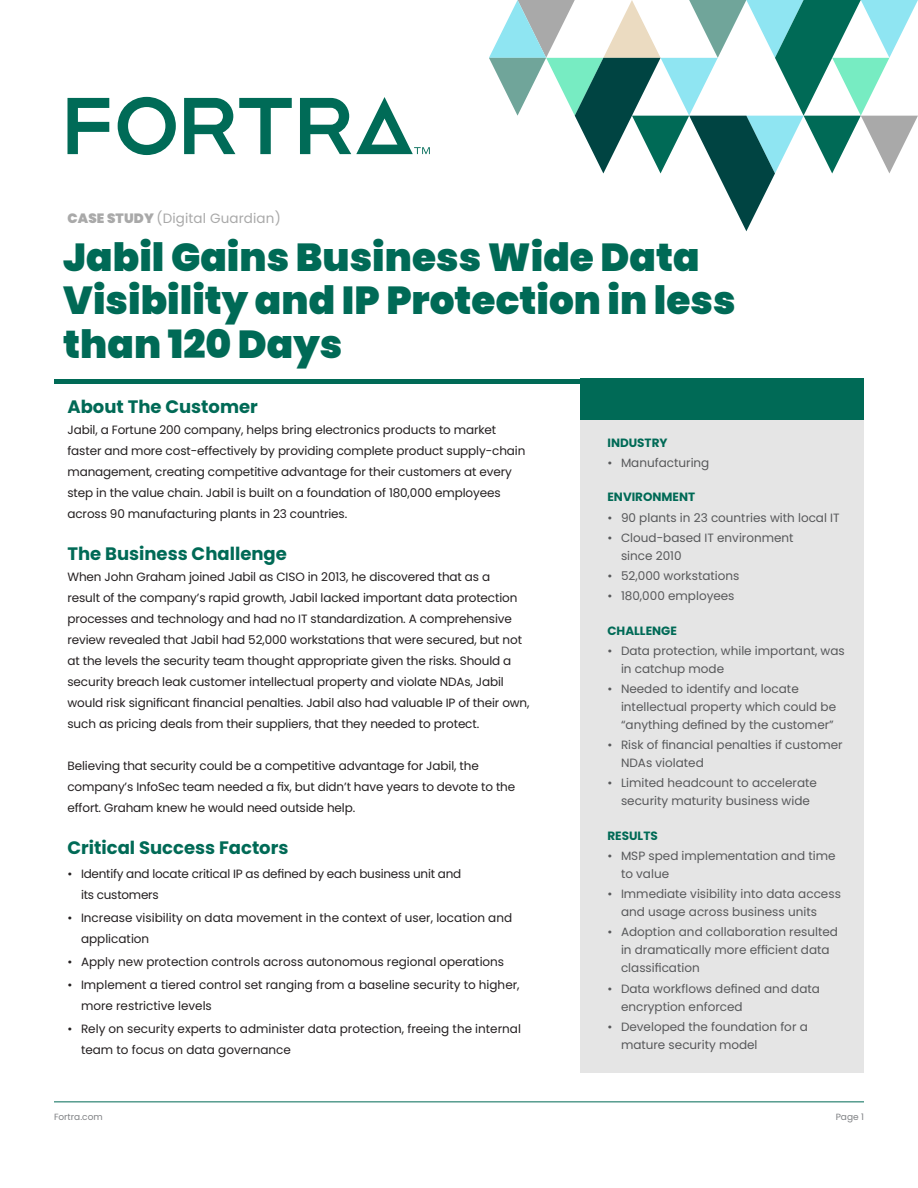
<style>
.page{position:relative;width:918px;height:1188px;background:#fff}
.page>*{position:absolute;margin:0;border:0;box-sizing:border-box;transform-origin:0 0}
.Headline{font:900 39px/43.5px "Poppins";color:#006a56}
.Body_-_Subhead{font:700 18px "Poppins";color:#006a56}
.t1{font:13.5px "Poppins";letter-spacing:.01em;color:#a9a9a9}
.Body_-_Copy{font:12px/21px "Poppins";letter-spacing:-.01em;color:#231f20}
.t2{font:12px/18px "Poppins";color:#57585a}
.Sidebar_-_Subhead{font:700 12px "Poppins";color:#006a56}
.t3{font:9px "Poppins";color:#808285}
.s1{font-weight:900}
</style>
<div class="page">
<hr style="left:54px;top:379px;width:810px;height:4px;background:#006a56">
<svg style="left:489px;top:0;width:429px;height:231px"></svg>
<hr style="left:54px;top:1101px;width:810px;height:1px;background:#006a56">
<svg style="left:68px;top:98px;width:41px;height:56px"></svg>
<svg style="left:184px;top:98px;width:108px;height:56px"></svg>
<svg style="left:118px;top:97px;width:58px;height:58px"></svg>
<svg style="left:300px;top:97px;width:130px;height:57px"></svg>
<div style="left:580px;top:419px;width:284px;height:653px;background:#e5e5e5"></div>
<div style="left:580px;top:379px;width:284px;height:41px;background:#006a56"></div>
<p class="t1" style="left:68px;top:210px;width:215px"><span class="s1">CASE STUDY</span> (Digital Guardian)</p>
<p class="Headline" style="left:63px;top:235px;width:674px">Jabil Gains Business Wide Data<br>Visibility and IP Protection in less than 120 Days</p>
<p class="Body_-_Subhead" style="left:68px;top:397px;width:192px">About The Customer</p>
<p class="Body_-_Copy" style="left:68px;top:420px;width:459px">Jabil, a Fortune 200 company, helps bring electronics products to market faster and more cost-effectively by providing complete product supply-chain management, creating competitive advantage for their customers at every step in the value chain. Jabil is built on a foundation of 180,000 employees across 90 manufacturing plants in 23 countries.</p>
<p class="Body_-_Subhead" style="left:68px;top:544px;width:221px">The Business Challenge</p>
<p class="Body_-_Copy" style="left:68px;top:567px;width:464px">When John Graham joined Jabil as CISO in 2013, he discovered that as a<br>result of the company’s rapid growth, Jabil lacked important data protection processes and technology and had no IT standardization. A comprehensive review revealed that Jabil had 52,000 workstations that were secured, but not at the levels the security team thought appropriate given the risks. Should a security breach leak customer intellectual property and violate NDAs, Jabil would risk significant financial penalties. Jabil also had valuable IP of their own, such as pricing deals from their suppliers, that they needed to protect.</p>
<p class="Body_-_Copy" style="left:68px;top:756px;width:449px">Believing that security could be a competitive advantage for Jabil, the company’s InfoSec team needed a fix, but didn’t have years to devote to the effort. Graham knew he would need outside help.</p>
<p class="Body_-_Subhead" style="left:68px;top:838px;width:223px">Critical Success Factors</p>
<p class="Body_-_Copy" style="left:81px;top:863px;width:382px;text-indent:-14px">• Identify and locate critical IP as defined by each business unit and its customers</p>
<p class="Body_-_Copy" style="left:81px;top:907px;width:433px;text-indent:-14px">• Increase visibility on data movement in the context of user, location and application</p>
<p class="Body_-_Copy" style="left:68px;top:951px;width:438px">• Apply new protection controls across autonomous regional operations</p>
<p class="Body_-_Copy" style="left:81px;top:974px;width:440px;text-indent:-14px">• Implement a tiered control set ranging from a baseline security to higher, more restrictive levels</p>
<p class="Body_-_Copy" style="left:81px;top:1019px;width:441px;text-indent:-14px">• Rely on security experts to administer data protection, freeing the internal team to focus on data governance</p>
<p class="Sidebar_-_Subhead" style="left:608px;top:436px;width:62px">INDUSTRY</p>
<p class="t2" style="left:608px;top:454px;width:103px">• Manufacturing</p>
<p class="Sidebar_-_Subhead" style="left:608px;top:490px;width:89px">ENVIRONMENT</p>
<p class="t2" style="left:608px;top:508px;width:234px">• 90 plants in 23 countries with local IT</p>
<p class="t2" style="left:621px;top:529px;width:174px;text-indent:-14px">• Cloud-based IT environment since 2010</p>
<p class="t2" style="left:608px;top:567px;width:133px">• 52,000 workstations</p>
<p class="t2" style="left:608px;top:587px;width:129px">• 180,000 employees</p>
<p class="Sidebar_-_Subhead" style="left:608px;top:624px;width:71px">CHALLENGE</p>
<p class="t2" style="left:621px;top:642px;width:225px;text-indent:-14px">• Data protection, while important, was in catchup mode</p>
<p class="t2" style="left:621px;top:680px;width:217px;text-indent:-14px">• Needed to identify and locate intellectual property which could be “anything defined by the customer”</p>
<p class="t2" style="left:621px;top:736px;width:223px;text-indent:-14px">• Risk of financial penalties if customer<br>NDAs violated</p>
<p class="t2" style="left:608px;top:774px;width:211px;text-align:center">• Limited headcount to accelerate security maturity business wide</p>
<p class="Sidebar_-_Subhead" style="left:608px;top:829px;width:52px">RESULTS</p>
<p class="t2" style="left:621px;top:847px;width:216px;text-indent:-14px">• MSP sped implementation and time to value</p>
<p class="t2" style="left:621px;top:885px;width:221px;text-indent:-14px">• Immediate visibility into data access and usage across business units</p>
<p class="t2" style="left:621px;top:923px;width:218px;text-indent:-14px">• Adoption and collaboration resulted in dramatically more efficient data classification</p>
<p class="t2" style="left:621px;top:979px;width:200px;text-indent:-14px">• Data workflows defined and data encryption enforced</p>
<p class="t2" style="left:621px;top:1018px;width:188px;text-indent:-14px">• Developed the foundation for a mature security model</p>
<p class="t3" style="left:54px;top:1112px;width:50px">Fortra.com</p>
<p class="t3" style="left:836px;top:1112px;width:30px">Page 1</p>
</div>
